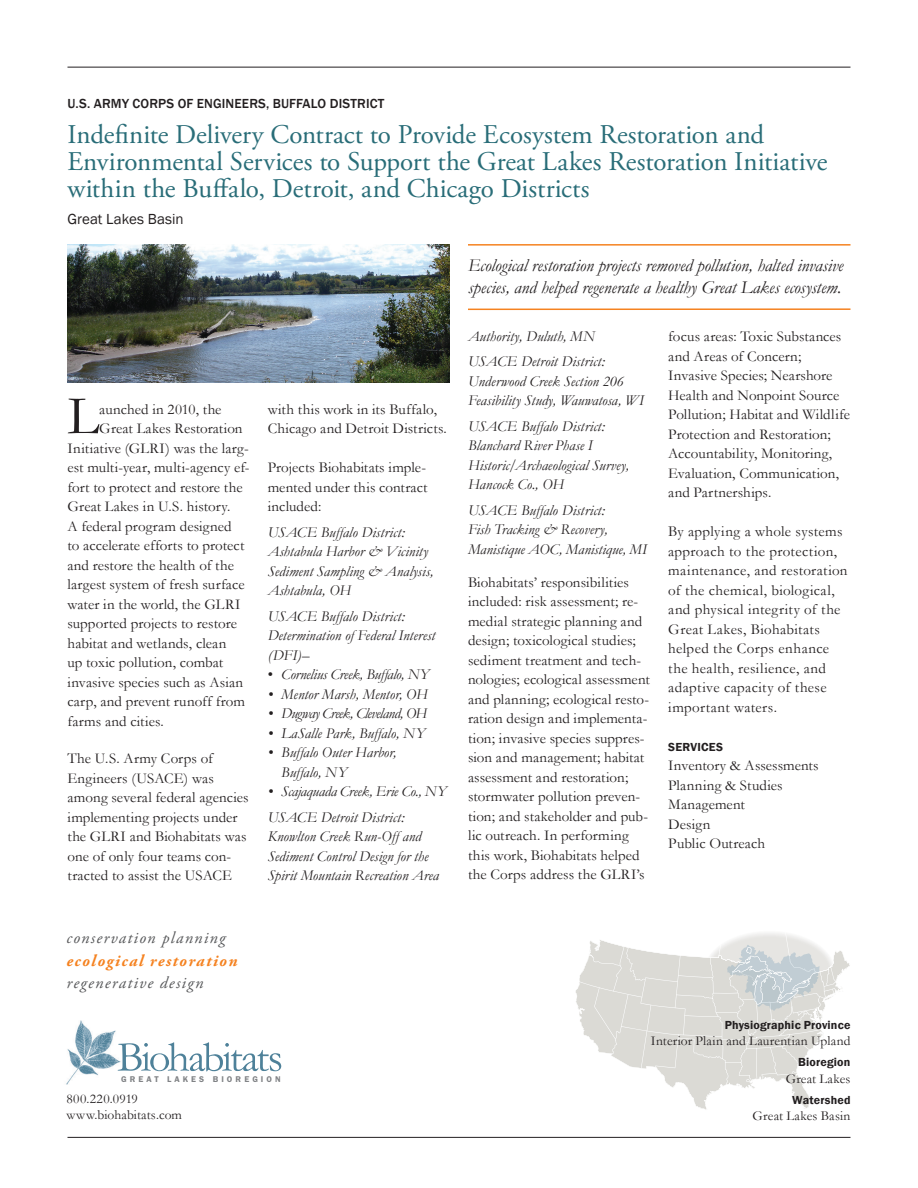
<style>
.page{position:relative;width:918px;height:1188px;background:#fff}
.page>*{position:absolute;margin:0;border:0;box-sizing:border-box;transform-origin:0 0}
.text_with_initial_ca{font:55.5px "Garamond";color:#231f20}
.head_2{font:27px/27px "Adobe Garamond Pro";color:#296d78}
.wow_statement{font:italic 18px/22.5px "Garamond";letter-spacing:-.005em;color:#231f20}
.areas_of_service-oth{font:italic 16.5px "Adobe Garamond Pro";letter-spacing:.08em;color:#57585a}
.area_of_service-this{font:italic 700 16.5px "Adobe Garamond Pro";letter-spacing:.085em;color:#f58220}
.text{font:15px/19.5px "Garamond";letter-spacing:.01em;color:#231f20}
.USACE_category{font:italic 15px/19.5px "Garamond";letter-spacing:.005em;color:#231f20}
.text_with_initial_ca-2{font:15px "Garamond";letter-spacing:.005em;color:#231f20}
.USACE_category-2{font:italic 15px "Garamond";letter-spacing:-.015em;color:#231f20}
.USACE_category-3{font:italic 15px "Garamond";letter-spacing:-.035em;color:#231f20}
.head_3{font:15px "Franklin Gothic";color:#231f20}
.geographic_fact{font:13.5px "Garamond";letter-spacing:.015em;color:#231f20}
.head_1{font:500 13.5px "Franklin Gothic";letter-spacing:.01em;color:#231f20}
.phone_web{font:13.5px "Garamond";letter-spacing:.005em;color:#231f20}
.phone_web-2{font:13.5px "Garamond";letter-spacing:.025em;color:#231f20}
.geographic_subhead{font:600 12px "Franklin Gothic";letter-spacing:.015em;color:#231f20}
.main_subhead__servic{font:600 12px "Franklin Gothic";letter-spacing:.02em;color:#231f20}
.t1{font:600 8.55px "Franklin Gothic";letter-spacing:.36em;color:#808285}
.s1{font-style:normal}
</style>
<div class="page">
<img style="left:68px;top:244px;width:382px;height:138px">
<hr style="left:468px;top:308px;width:382px;height:2px;background:#f58220">
<hr style="left:468px;top:244px;width:382px;height:2px;background:#f58220">
<hr style="left:68px;top:67px;width:782px;height:1px;background:#231f20">
<img style="left:66px;top:1020px;width:52px;height:64px">
<svg style="left:118px;top:1042px;width:163px;height:30px"></svg>
<svg style="left:575px;top:956px;width:275px;height:154px"></svg>
<svg style="left:579px;top:933px;width:264px;height:153px"></svg>
<img style="left:740px;top:972px;width:73px;height:10px">
<hr style="left:68px;top:1137px;width:782px;height:1px;background:#231f20">
<p class="head_1" style="left:68px;top:96px;width:318px">U.S. ARMY CORPS OF ENGINEERS, BUFFALO DISTRICT</p>
<p class="head_2" style="left:68px;top:122px;width:761px">Indefinite Delivery Contract to Provide Ecosystem Restoration and<br>Environmental Services to Support the Great Lakes Restoration Initiative within the Buffalo, Detroit, and Chicago Districts</p>
<p class="head_3" style="left:68px;top:210px;width:118px">Great Lakes Basin</p>
<p class="text_with_initial_ca" style="left:68px;top:378px;width:33px">L</p>
<p class="text_with_initial_ca-2" style="left:99px;top:399px;width:124px">aunched in 2010, the</p>
<p class="text_with_initial_ca-2" style="left:99px;top:418px;width:145px">Great Lakes Restoration</p>
<p class="text_with_initial_ca-2" style="left:68px;top:438px;width:183px">Initiative (GLRI) was the larg-</p>
<p class="text_with_initial_ca-2" style="left:68px;top:457px;width:184px">est multi-year, multi-agency ef-</p>
<p class="text_with_initial_ca-2" style="left:68px;top:477px;width:177px">fort to protect and restore the</p>
<p class="text_with_initial_ca-2" style="left:68px;top:496px;width:164px">Great Lakes in U.S. history.</p>
<p class="text_with_initial_ca-2" style="left:68px;top:516px;width:166px">A federal program designed</p>
<p class="text_with_initial_ca-2" style="left:68px;top:535px;width:178px">to accelerate efforts to protect</p>
<p class="text_with_initial_ca-2" style="left:68px;top:555px;width:168px">and restore the health of the</p>
<p class="text_with_initial_ca-2" style="left:68px;top:574px;width:179px">largest system of fresh surface</p>
<p class="text_with_initial_ca-2" style="left:68px;top:594px;width:174px">water in the world, the GLRI</p>
<p class="text_with_initial_ca-2" style="left:68px;top:613px;width:171px">supported projects to restore</p>
<p class="text_with_initial_ca-2" style="left:68px;top:633px;width:160px">habitat and wetlands, clean</p>
<p class="text_with_initial_ca-2" style="left:68px;top:652px;width:157px">up toxic pollution, combat</p>
<p class="text_with_initial_ca-2" style="left:68px;top:672px;width:177px">invasive species such as Asian</p>
<p class="text_with_initial_ca-2" style="left:68px;top:691px;width:179px">carp, and prevent runoff from</p>
<p class="text_with_initial_ca-2" style="left:68px;top:711px;width:98px">farms and cities.</p>
<p class="text" style="left:68px;top:748px;width:183px">The U.S. Army Corps of<br>Engineers (USACE) was among several federal agencies implementing projects under the GLRI and Biohabitats was one of only four teams con&shy;tracted to assist the USACE</p>
<p class="text" style="left:268px;top:399px;width:181px">with this work in its Buffalo,<br>Chicago and Detroit Districts.</p>
<p class="text" style="left:268px;top:457px;width:161px;text-align:justify">Projects Biohabitats imple&shy;mented under this contract included:</p>
<p class="USACE_category" style="left:268px;top:522px;width:167px">USACE Buffalo District:<br>Ashtabula Harbor &amp; Vicinity<br>Sediment Sampling &amp; Analysis,<br>Ashtabula, OH</p>
<p class="USACE_category" style="left:268px;top:606px;width:169px">USACE Buffalo District:<br>Determination of Federal Interest (DFI)–</p>
<p class="USACE_category-2" style="left:268px;top:664px;width:163px"><span class="s1">•</span> Cornelius Creek, Buffalo, NY</p>
<p class="USACE_category" style="left:268px;top:684px;width:161px">• Mentor Marsh, Mentor, OH</p>
<p class="USACE_category-3" style="left:268px;top:703px;width:161px">• Dugway Creek, Cleveland, OH</p>
<p class="USACE_category" style="left:268px;top:723px;width:159px">• LaSalle Park, Buffalo, NY</p>
<p class="USACE_category" style="left:281px;top:742px;width:117px;text-indent:-14px">• Buffalo Outer Harbor,<br>Buffalo, NY</p>
<p class="USACE_category-2" style="left:268px;top:781px;width:181px">• Scajaquada Creek, Erie Co., NY</p>
<p class="USACE_category" style="left:268px;top:807px;width:173px">USACE Detroit District:<br>Knowlton Creek Run-Off and<br>Sediment Control Design for the<br>Spirit Mountain Recreation Area</p>
<p class="wow_statement" style="left:468px;top:253px;width:377px">Ecological restoration projects removed pollution, halted invasive species, and helped regenerate a healthy Great Lakes ecosystem.</p>
<p class="USACE_category" style="left:468px;top:326px;width:128px">Authority, Duluth, MN</p>
<p class="USACE_category" style="left:468px;top:352px;width:177px">USACE Detroit District:<br>Underwood Creek Section 206<br>Feasibility Study, Wauwatosa, WI</p>
<p class="USACE_category" style="left:468px;top:416px;width:163px">USACE Buffalo District:<br>Blanchard River Phase I<br>Historic/Archaeological Survey,<br>Hancock Co., OH</p>
<p class="USACE_category" style="left:468px;top:500px;width:181px">USACE Buffalo District:<br>Fish Tracking &amp; Recovery,<br>Manistique AOC, Manistique, MI</p>
<p class="text" style="left:468px;top:572px;width:183px">Biohabitats’ responsibilities included: risk assessment; re&shy;medial strategic planning and design; toxicological studies; sediment treatment and tech&shy;nologies; ecological assessment and planning; ecological resto&shy;ration design and implementa&shy;tion; invasive species suppres&shy;sion and management; habitat assessment and restoration; stormwater pollution preven&shy;tion; and stakeholder and pub&shy;lic outreach. In performing this work, Biohabitats helped the Corps address the GLRI’s</p>
<p class="text" style="left:668px;top:326px;width:183px">focus areas: Toxic Substances and Areas of Concern;<br>Invasive Species; Nearshore<br>Health and Nonpoint Source<br>Pollution; Habitat and Wildlife<br>Protection and Restoration;<br>Accountability, Monitoring,<br>Evaluation, Communication, and Partnerships.</p>
<p class="text" style="left:668px;top:521px;width:181px">By applying a whole systems approach to the protection, maintenance, and restoration of the chemical, biological, and physical integrity of the<br>Great Lakes, Biohabitats helped the Corps enhance the health, resilience, and adaptive capacity of these important waters.</p>
<p class="main_subhead__servic" style="left:668px;top:739px;width:56px">SERVICES</p>
<p class="text" style="left:668px;top:755px;width:152px">Inventory &amp; Assessments</p>
<p class="text" style="left:668px;top:775px;width:116px">Planning &amp; Studies</p>
<p class="text" style="left:668px;top:794px;width:78px">Management</p>
<p class="text" style="left:668px;top:814px;width:44px">Design</p>
<p class="text" style="left:668px;top:833px;width:98px">Public Outreach</p>
<p class="areas_of_service-oth" style="left:67px;top:928px;width:160px">conservation planning</p>
<p class="area_of_service-this" style="left:67px;top:951px;width:172px">ecological restoration</p>
<p class="areas_of_service-oth" style="left:67px;top:973px;width:138px">regenerative design</p>
<p class="t1" style="left:121px;top:1074px;width:161px">GREAT LAKES BIOREGION</p>
<p class="phone_web-2" style="left:67px;top:1090px;width:73px">800.220.0919</p>
<p class="phone_web" style="left:67px;top:1106px;width:117px">www.biohabitats.com</p>
<p class="geographic_subhead" style="left:725px;top:1018px;width:127px">Physiographic Province</p>
<p class="geographic_fact" style="left:651px;top:1032px;width:201px">Interior Plain and Laurentian Upland</p>
<p class="geographic_subhead" style="left:798px;top:1055px;width:54px">Bioregion</p>
<p class="geographic_fact" style="left:786px;top:1069px;width:66px">Great Lakes</p>
<p class="geographic_subhead" style="left:792px;top:1092px;width:60px">Watershed</p>
<p class="geographic_fact" style="left:753px;top:1107px;width:99px">Great Lakes Basin</p>
</div>
